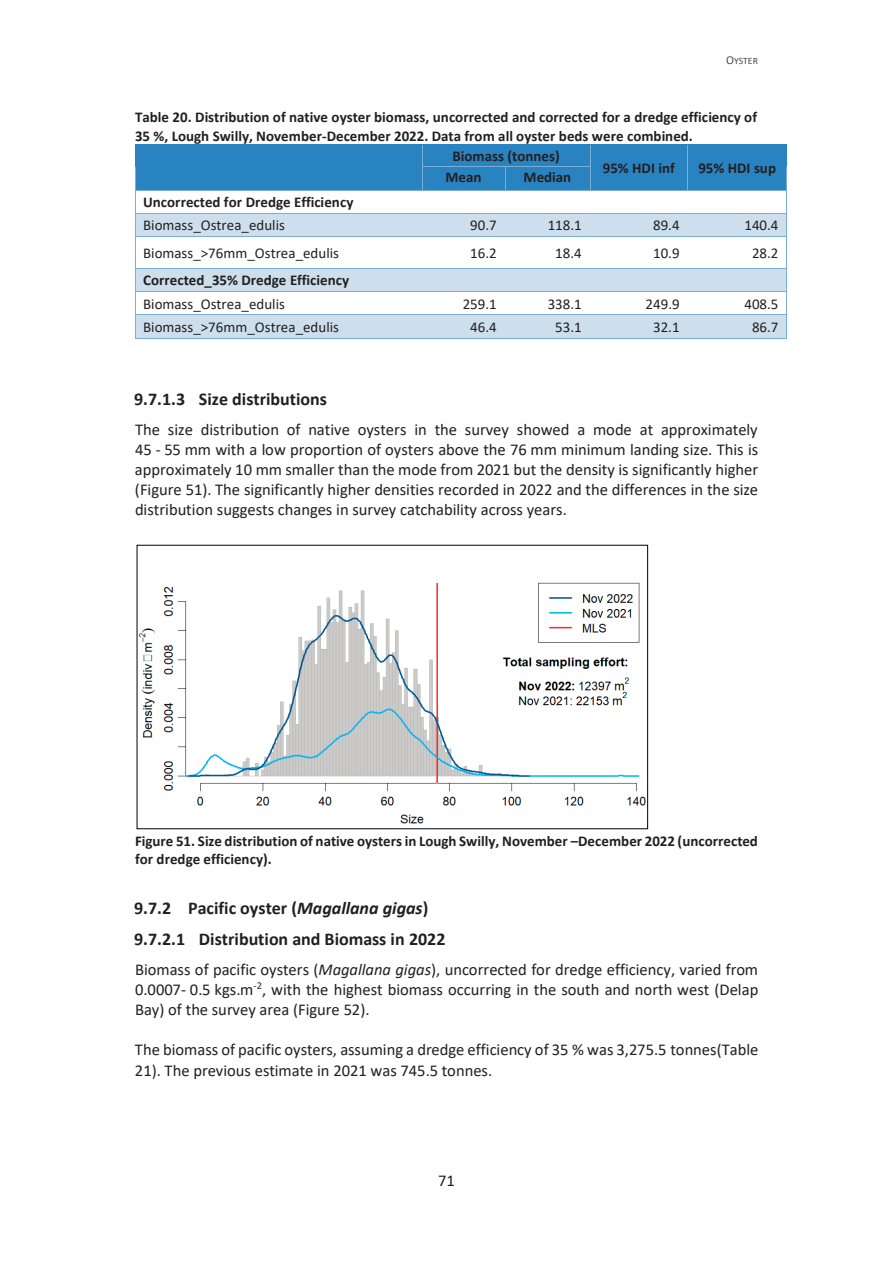
<style>
.page{position:relative;width:893px;height:1263px;background:#fff}
.page>*{position:absolute;margin:0;border:0;box-sizing:border-box;transform-origin:0 0}
.t1{font:700 18px/30.9px "Calibri";color:#231f20}
.t2{font:16.5px/20.1px "Calibri";color:#231f20;text-align:justify}
.t3{font:700 15px/18.1px "Calibri";color:#231f20}
.t4{font:15px "Calibri";color:#231f20}
.t5{font:9.75px "Calibri";color:#4a4b4c}
.s1{font-size:12px}
.s2{font-weight:400}
.s3{font-style:italic}
</style>
<div class="page">
<div style="left:135px;top:145px;width:287px;height:45px;background:#2a83c1"></div>
<div style="left:423px;top:145px;width:167px;height:22px;background:#2a83c1"></div>
<div style="left:590px;top:145px;width:98px;height:45px;background:#2a83c1"></div>
<div style="left:688px;top:145px;width:98px;height:45px;background:#2a83c1"></div>
<hr style="left:135px;top:144px;width:287px;height:1px;background:#2a83c1">
<hr style="left:423px;top:144px;width:167px;height:1px;background:#2a83c1">
<hr style="left:590px;top:144px;width:98px;height:1px;background:#2a83c1">
<hr style="left:688px;top:144px;width:98px;height:1px;background:#2a83c1">
<div style="left:423px;top:167px;width:82px;height:23px;background:#2a83c1"></div>
<div style="left:505px;top:167px;width:85px;height:23px;background:#2a83c1"></div>
<hr style="left:423px;top:167px;width:82px;height:1px;background:#7baed4">
<hr style="left:505px;top:167px;width:85px;height:1px;background:#7baed4">
<hr style="left:135px;top:190px;width:287px;height:1px;background:#7baed4">
<svg style="left:422px;top:144px;width:2px;height:47px"></svg>
<hr style="left:423px;top:190px;width:82px;height:1px;background:#7baed4">
<svg style="left:505px;top:168px;width:1px;height:23px"></svg>
<hr style="left:506px;top:190px;width:84px;height:1px;background:#7baed4">
<svg style="left:590px;top:145px;width:1px;height:46px"></svg>
<hr style="left:591px;top:190px;width:97px;height:1px;background:#7baed4">
<hr style="left:689px;top:190px;width:97px;height:1px;background:#7baed4">
<div style="left:135px;top:214px;width:287px;height:22px;background:#cddfec"></div>
<div style="left:422px;top:214px;width:83px;height:22px;background:#cddfec"></div>
<div style="left:505px;top:214px;width:85px;height:22px;background:#cddfec"></div>
<div style="left:590px;top:214px;width:98px;height:22px;background:#cddfec"></div>
<div style="left:688px;top:214px;width:98px;height:22px;background:#cddfec"></div>
<hr style="left:135px;top:213px;width:287px;height:1px;background:#7baed4">
<hr style="left:423px;top:213px;width:82px;height:1px;background:#7baed4">
<hr style="left:506px;top:213px;width:84px;height:1px;background:#7baed4">
<hr style="left:591px;top:213px;width:97px;height:1px;background:#7baed4">
<hr style="left:689px;top:213px;width:97px;height:1px;background:#7baed4">
<svg style="left:135px;top:167px;width:1px;height:69px"></svg>
<hr style="left:135px;top:236px;width:287px;height:1px;background:#7baed4">
<hr style="left:423px;top:236px;width:82px;height:1px;background:#7baed4">
<hr style="left:506px;top:236px;width:84px;height:1px;background:#7baed4">
<hr style="left:591px;top:236px;width:97px;height:1px;background:#7baed4">
<hr style="left:689px;top:236px;width:97px;height:1px;background:#7baed4">
<svg style="left:786px;top:144px;width:1px;height:93px"></svg>
<hr style="left:135px;top:237px;width:1px;height:31px;background:#7baed4">
<hr style="left:786px;top:237px;width:1px;height:31px;background:#7baed4">
<div style="left:135px;top:269px;width:287px;height:22px;background:#cddfec"></div>
<div style="left:422px;top:269px;width:83px;height:22px;background:#cddfec"></div>
<div style="left:505px;top:269px;width:85px;height:22px;background:#cddfec"></div>
<div style="left:590px;top:269px;width:98px;height:22px;background:#cddfec"></div>
<div style="left:688px;top:269px;width:98px;height:22px;background:#cddfec"></div>
<hr style="left:135px;top:268px;width:287px;height:1px;background:#7baed4">
<hr style="left:423px;top:268px;width:82px;height:1px;background:#7baed4">
<hr style="left:506px;top:268px;width:84px;height:1px;background:#7baed4">
<hr style="left:591px;top:268px;width:97px;height:1px;background:#7baed4">
<hr style="left:689px;top:268px;width:97px;height:1px;background:#7baed4">
<hr style="left:135px;top:291px;width:287px;height:1px;background:#7baed4">
<hr style="left:423px;top:291px;width:82px;height:1px;background:#7baed4">
<hr style="left:506px;top:291px;width:84px;height:1px;background:#7baed4">
<hr style="left:591px;top:291px;width:97px;height:1px;background:#7baed4">
<hr style="left:689px;top:291px;width:97px;height:1px;background:#7baed4">
<div style="left:135px;top:315px;width:287px;height:23px;background:#cddfec"></div>
<div style="left:422px;top:315px;width:83px;height:23px;background:#cddfec"></div>
<div style="left:505px;top:315px;width:85px;height:23px;background:#cddfec"></div>
<div style="left:590px;top:315px;width:98px;height:23px;background:#cddfec"></div>
<div style="left:688px;top:315px;width:98px;height:23px;background:#cddfec"></div>
<hr style="left:135px;top:315px;width:287px;height:1px;background:#7baed4">
<hr style="left:423px;top:315px;width:82px;height:1px;background:#7baed4">
<hr style="left:506px;top:315px;width:84px;height:1px;background:#7baed4">
<hr style="left:591px;top:315px;width:97px;height:1px;background:#7baed4">
<hr style="left:689px;top:315px;width:97px;height:1px;background:#7baed4">
<svg style="left:135px;top:269px;width:1px;height:69px"></svg>
<hr style="left:135px;top:338px;width:287px;height:1px;background:#7baed4">
<hr style="left:422px;top:338px;width:83px;height:1px;background:#7baed4">
<hr style="left:505px;top:338px;width:85px;height:1px;background:#7baed4">
<hr style="left:590px;top:338px;width:98px;height:1px;background:#7baed4">
<hr style="left:688px;top:338px;width:98px;height:1px;background:#7baed4">
<svg style="left:786px;top:268px;width:1px;height:71px"></svg>
<img style="left:139px;top:582px;width:507px;height:242px">
<p class="t5" style="left:726px;top:54px;width:33px"><span class="s1">O</span>YSTER</p>
<p class="t3" style="left:135px;top:108px;width:624px">Table 20. Distribution of native oyster biomass, uncorrected and corrected for a dredge efficiency of<br>35 %, Lough Swilly, November-December 2022. Data from all oyster beds were combined.</p>
<p class="t3" style="left:452px;top:147px;width:109px">Biomass (tonnes)</p>
<p class="t3" style="left:603px;top:158px;width:74px">95% HDI inf</p>
<p class="t3" style="left:698px;top:158px;width:79px">95% HDI sup</p>
<p class="t3" style="left:445px;top:167px;width:38px">Mean</p>
<p class="t3" style="left:524px;top:167px;width:49px">Median</p>
<p class="t3" style="left:143px;top:190px;width:212px;line-height:23.2px">Uncorrected for Dredge Efficiency<br><span class="s2">Biomass_Ostrea_edulis</span></p>
<p class="t4" style="left:470px;top:215px;width:28px">90.7</p>
<p class="t4" style="left:548px;top:215px;width:36px">118.1</p>
<p class="t4" style="left:653px;top:215px;width:28px">89.4</p>
<p class="t4" style="left:744px;top:215px;width:36px">140.4</p>
<p class="t4" style="left:143px;top:242px;width:198px">Biomass_&gt;76mm_Ostrea_edulis</p>
<p class="t4" style="left:470px;top:242px;width:28px">16.2</p>
<p class="t4" style="left:555px;top:242px;width:28px">18.4</p>
<p class="t4" style="left:653px;top:242px;width:28px">10.9</p>
<p class="t4" style="left:752px;top:242px;width:28px">28.2</p>
<p class="t3" style="left:143px;top:269px;width:208px;line-height:23.2px">Corrected_35% Dredge Efficiency<br><span class="s2">Biomass_Ostrea_edulis</span></p>
<p class="t4" style="left:463px;top:293px;width:36px">259.1</p>
<p class="t4" style="left:548px;top:293px;width:36px">338.1</p>
<p class="t4" style="left:646px;top:293px;width:36px">249.9</p>
<p class="t4" style="left:744px;top:293px;width:36px">408.5</p>
<p class="t4" style="left:143px;top:316px;width:198px">Biomass_&gt;76mm_Ostrea_edulis</p>
<p class="t4" style="left:470px;top:316px;width:28px">46.4</p>
<p class="t4" style="left:555px;top:316px;width:28px">53.1</p>
<p class="t4" style="left:653px;top:316px;width:28px">32.1</p>
<p class="t4" style="left:752px;top:316px;width:28px">86.7</p>
<p class="t1" style="left:134px;top:383px;width:194px">9.7.1.3 Size distributions</p>
<p class="t2" style="left:135px;top:419px;width:625px">The size distribution of native oysters in the survey showed a mode at approximately 45 - 55 mm with a low proportion of oysters above the 76 mm minimum landing size. This is approximately 10 mm smaller than the mode from 2021 but the density is significantly higher (Figure 51). The significantly higher densities recorded in 2022 and the differences in the size distribution suggests changes in survey catchability across years.</p>
<p class="t3" style="left:135px;top:831px;width:624px">Figure 51. Size distribution of native oysters in Lough Swilly, November –December 2022 (uncorrected for dredge efficiency).</p>
<p class="t1" style="left:134px;top:892px;width:313px">9.7.2 Pacific oyster (<span class="s3">Magallana gigas</span>)<br>9.7.2.1 Distribution and Biomass in 2022</p>
<p class="t2" style="left:135px;top:959px;width:625px">Biomass of pacific oysters (<span class="s3">Magallana gigas</span>), uncorrected for dredge efficiency, varied from 0.0007- 0.5 kgs.m<sup>-2</sup>, with the highest biomass occurring in the south and north west (Delap Bay) of the survey area (Figure 52).</p>
<p class="t2" style="left:135px;top:1039px;width:625px">The biomass of pacific oysters, assuming a dredge efficiency of 35 % was 3,275.5 tonnes(Table<br>21). The previous estimate in 2021 was 745.5 tonnes.</p>
<p class="t2" style="left:438px;top:1169px;width:18px">71</p>
</div>
